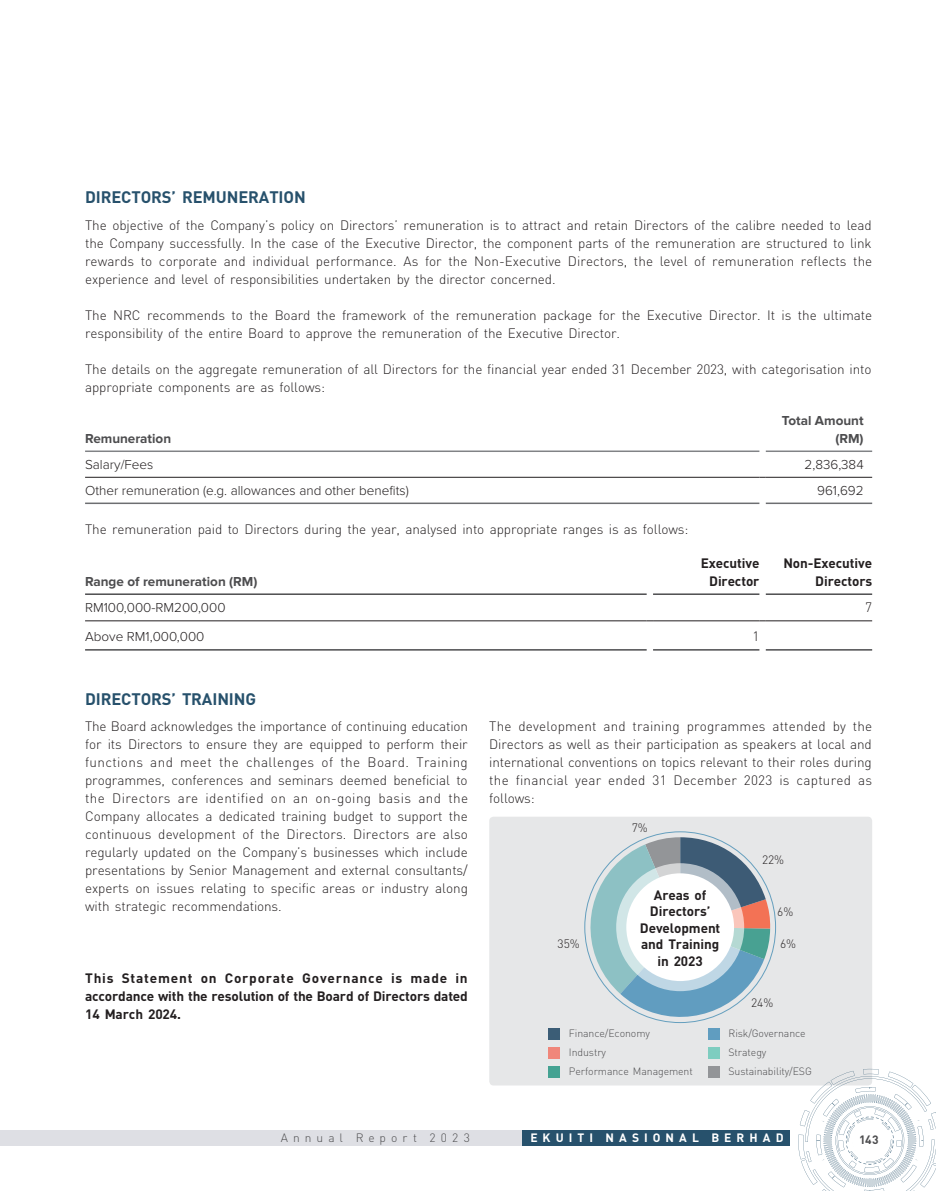
<style>
.page{position:relative;width:936px;height:1191px;background:#fff}
.page>*{position:absolute;margin:0;border:0;box-sizing:border-box;transform-origin:0 0}
.t1{font:700 16.5px "DIN";letter-spacing:-.005em;color:#27516c}
.t2{font:300 13.5px/18px "DIN";letter-spacing:-.01em;color:#231f20;text-align:justify}
.t3{font:700 13.5px/18px "DIN";letter-spacing:-.005em;color:#231f20;text-align:right}
.t4{font:300 13.5px "Proxima Nova";color:#231f20}
.t5{font:700 13.5px/18px "Proxima Nova";color:#4d4d4f;text-align:right}
.t6{font:700 12px "DIN";letter-spacing:.42em;color:#fff}
.t7{font:300 12px "DIN";letter-spacing:.415em;color:#4d4d4f}
.t8{font:300 12px "DIN";color:#231f20}
.t9{font:700 12px "DIN";color:#4d4d4f}
.t10{font:300 10.5px/19.2px "DIN";letter-spacing:-.01em;color:#4d4d4f}
</style>
<div class="page">
<div style="left:489px;top:816px;width:383px;height:269px;background:#e6e7e8;border-radius:4px"></div>
<svg style="left:584px;top:837px;width:186px;height:186px"></svg>
<svg style="left:616px;top:863px;width:128px;height:128px;background:#edf2f4"></svg>
<hr style="left:85px;top:477px;width:674px;height:1px;background:#231f20">
<hr style="left:765px;top:477px;width:107px;height:1px;background:#231f20">
<hr style="left:85px;top:450px;width:674px;height:2px;background:#818386">
<hr style="left:765px;top:450px;width:107px;height:2px;background:#818386">
<hr style="left:85px;top:502px;width:674px;height:2px;background:#6d6e71">
<hr style="left:765px;top:502px;width:107px;height:2px;background:#6d6e71">
<hr style="left:85px;top:620px;width:561px;height:1px;background:#231f20">
<hr style="left:653px;top:620px;width:106px;height:1px;background:#231f20">
<hr style="left:765px;top:620px;width:107px;height:1px;background:#231f20">
<hr style="left:85px;top:593px;width:561px;height:2px;background:#4d4d4f">
<hr style="left:653px;top:593px;width:106px;height:2px;background:#4d4d4f">
<hr style="left:765px;top:593px;width:107px;height:2px;background:#4d4d4f">
<hr style="left:85px;top:649px;width:561px;height:1px;background:#4d4d4f">
<hr style="left:653px;top:649px;width:106px;height:1px;background:#4d4d4f">
<hr style="left:765px;top:649px;width:107px;height:1px;background:#4d4d4f">
<div style="left:548px;top:1027px;width:12px;height:12px;background:#3b5d76"></div>
<div style="left:708px;top:1027px;width:12px;height:12px;background:#609dc0"></div>
<div style="left:548px;top:1046px;width:12px;height:12px;background:#f0867a"></div>
<div style="left:548px;top:1066px;width:12px;height:11px;background:#44a292"></div>
<div style="left:708px;top:1046px;width:12px;height:12px;background:#7ecdc0"></div>
<div style="left:708px;top:1066px;width:12px;height:11px;background:#939598"></div>
<div style="left:0;top:1130px;width:521px;height:16px;background:#dedfe4"></div>
<svg style="left:798px;top:1069px;width:137px;height:122px"></svg>
<div style="left:851px;top:1121px;width:38px;height:38px;background:#fff;border-radius:50%"></div>
<div style="left:523px;top:1130px;width:267px;height:16px;background:#27516c"></div>
<p class="t1" style="left:85px;top:186px;width:222px">DIRECTORS’ REMUNERATION</p>
<p class="t2" style="left:85px;top:216px;width:788px">The objective of the Company’s policy on Directors’ remuneration is to attract and retain Directors of the calibre needed to lead the Company successfully. In the case of the Executive Director, the component parts of the remuneration are structured to link rewards to corporate and individual performance. As for the Non-Executive Directors, the level of remuneration reflects the experience and level of responsibilities undertaken by the director concerned.</p>
<p class="t2" style="left:85px;top:306px;width:788px">The NRC recommends to the Board the framework of the remuneration package for the Executive Director. It is the ultimate responsibility of the entire Board to approve the remuneration of the Executive Director.</p>
<p class="t2" style="left:85px;top:360px;width:788px">The details on the aggregate remuneration of all Directors for the financial year ended 31 December 2023, with categorisation into appropriate components are as follows:</p>
<p class="t5" style="left:85px;top:430px;width:88px">Remuneration</p>
<p class="t5" style="left:781px;top:412px;width:83px">Total Amount (RM)</p>
<p class="t4" style="left:85px;top:456px;width:70px">Salary/Fees</p>
<p class="t4" style="left:804px;top:456px;width:61px">2,836,384</p>
<p class="t4" style="left:85px;top:482px;width:325px">Other remuneration (e.g. allowances and other benefits)</p>
<p class="t4" style="left:817px;top:482px;width:48px">961,692</p>
<p class="t2" style="left:85px;top:520px;width:605px">The remuneration paid to Directors during the year, analysed into appropriate ranges is as follows:</p>
<p class="t5" style="left:85px;top:573px;width:174px">Range of remuneration (RM)</p>
<p class="t3" style="left:700px;top:553px;width:60px">Executive<br>Director</p>
<p class="t3" style="left:783px;top:553px;width:90px">Non-Executive<br>Directors</p>
<p class="t4" style="left:85px;top:600px;width:142px">RM100,000-RM200,000</p>
<p class="t2" style="left:865px;top:598px;width:8px">7</p>
<p class="t4" style="left:85px;top:629px;width:121px">Above RM1,000,000</p>
<p class="t2" style="left:752px;top:627px;width:8px">1</p>
<p class="t1" style="left:85px;top:688px;width:173px">DIRECTORS’ TRAINING</p>
<p class="t2" style="left:85px;top:717px;width:384px">The Board acknowledges the importance of continuing education for its Directors to ensure they are equipped to perform their functions and meet the challenges of the Board. Training programmes, conferences and seminars deemed beneficial to the Directors are identified on an on-going basis and the Company allocates a dedicated training budget to support the continuous development of the Directors. Directors are also regularly updated on the Company’s businesses which include presentations by Senior Management and external consultants/ experts on issues relating to specific areas or industry along with strategic recommendations.</p>
<p class="t3" style="left:85px;top:969px;width:384px;text-align:justify">This Statement on Corporate Governance is made in accordance with the resolution of the Board of Directors dated 14 March 2024.</p>
<p class="t2" style="left:489px;top:717px;width:384px">The development and training programmes attended by the Directors as well as their participation as speakers at local and international conventions on topics relevant to their roles during the financial year ended 31 December 2023 is captured as follows:</p>
<p class="t8" style="left:557px;top:936px;width:24px">35%</p>
<p class="t8" style="left:631px;top:820px;width:18px">7%</p>
<p class="t3" style="left:640px;top:886px;width:82px;line-height:16.5px;text-align:center">Areas of<br>Directors’<br>Development and Training in 2023</p>
<p class="t8" style="left:762px;top:852px;width:24px">22%</p>
<p class="t8" style="left:777px;top:904px;width:18px">6%</p>
<p class="t8" style="left:780px;top:936px;width:18px">6%</p>
<p class="t8" style="left:751px;top:995px;width:24px">24%</p>
<p class="t10" style="left:569px;top:1023px;width:125px">Finance/Economy<br>Industry<br>Performance Management</p>
<p class="t10" style="left:728px;top:1023px;width:85px">Risk/Governance<br>Strategy<br>Sustainability/ESG</p>
<p class="t7" style="left:281px;top:1130px;width:191px">Annual Report 2023</p>
<p class="t6" style="left:530px;top:1130px;width:255px">EKUITI NASIONAL BERHAD</p>
<p class="t9" style="left:859px;top:1131px;width:21px">143</p>
</div>
